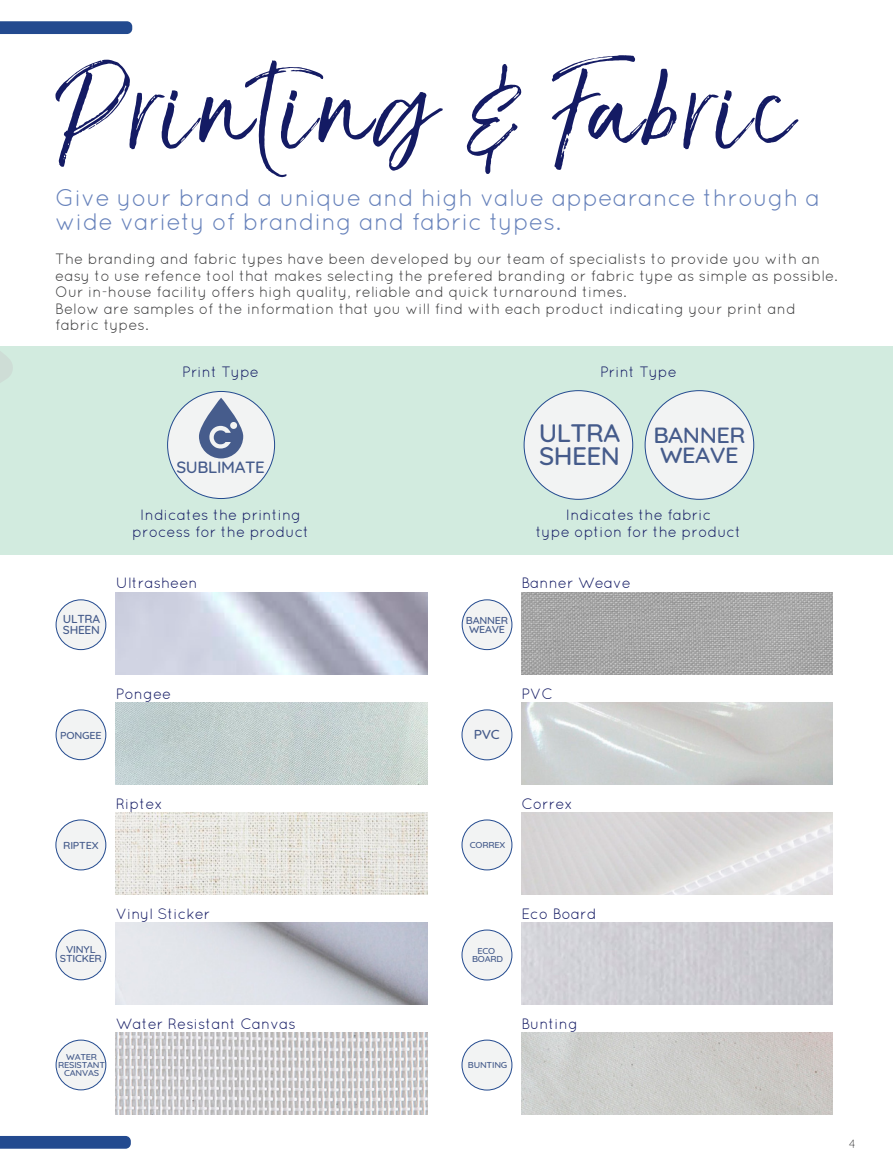
<style>
.page{position:relative;width:893px;height:1170px;background:#fff}
.page>*{position:absolute;margin:0;border:0;box-sizing:border-box;transform-origin:0 0}
.Heading_1{font:147.75px "The Braggest";letter-spacing:.04em;color:#141b64}
.t1{font:500 25.8px/22.8px "Quicksand";letter-spacing:-.02em;color:#455b8b}
.NEW_Barron_Heading1{font:24px/24px "Quicksand";color:#6782bb}
.t2{font:500 22.35px/19.8px "Quicksand";letter-spacing:-.02em;color:#455b8b;text-align:center;scale:1.05 1}
.t3{font:500 16.65px "Quicksand";letter-spacing:-.02em;color:#455b8b}
.NEW_Barron_Heading1-2{font:15px/16.5px "Quicksand";color:#3e3e3f}
.NEW_Barron_Heading1-3{font:15px "Quicksand";color:#141b64}
.t4{font:500 13.2px "Quicksand";color:#455b8b;scale:1.05 1}
.t5{font:300 12px "Quicksand";color:#3e3e3f}
.t6{font:500 11.85px/10.5px "Quicksand";letter-spacing:-.02em;color:#455b8b}
.t7{font:500 10.35px "Quicksand";letter-spacing:-.02em;color:#455b8b;scale:1.05 1}
.t8{font:500 10.2px/9.1px "Quicksand";letter-spacing:-.02em;color:#455b8b;text-align:center;scale:1.05 1}
.t9{font:500 8.7px/7.6px "Quicksand";letter-spacing:-.02em;color:#455b8b;text-align:center;scale:1.05 1}
</style>
<div class="page">
<svg style="left:1px;top:21px;width:131px;height:13px;background:#284e91"></svg>
<div style="left:1px;top:1136px;width:130px;height:12px;background:#234a8f"></div>
<div style="left:0;top:346px;width:893px;height:208px;background:#d2ebdf"></div>
<svg style="left:1px;top:352px;width:12px;height:30px"></svg>
<img style="left:0;top:0;width:1px;height:1169px">
<div style="left:56px;top:599px;width:50px;height:50px;background:#f2f3f3;border-radius:50%"></div>
<div style="left:56px;top:599px;width:50px;height:50px;border:1px solid #234a8f;border-radius:50%"></div>
<div style="left:56px;top:709px;width:50px;height:50px;background:#f2f3f3;border-radius:50%"></div>
<div style="left:56px;top:709px;width:50px;height:50px;border:1px solid #234a8f;border-radius:50%"></div>
<div style="left:56px;top:819px;width:50px;height:50px;background:#f2f3f3;border-radius:50%"></div>
<div style="left:56px;top:819px;width:50px;height:51px;border:1px solid #234a8f;border-radius:50%"></div>
<div style="left:56px;top:929px;width:50px;height:50px;background:#f2f3f3;border-radius:50%"></div>
<div style="left:56px;top:929px;width:50px;height:50px;border:1px solid #234a8f;border-radius:50%"></div>
<div style="left:56px;top:1039px;width:50px;height:50px;background:#f2f3f3;border-radius:50%"></div>
<div style="left:56px;top:1039px;width:50px;height:50px;border:1px solid #234a8f;border-radius:50%"></div>
<div style="left:462px;top:599px;width:50px;height:50px;background:#f2f3f3;border-radius:50%"></div>
<div style="left:462px;top:599px;width:50px;height:50px;border:1px solid #234a8f;border-radius:50%"></div>
<div style="left:462px;top:709px;width:50px;height:50px;background:#f2f3f3;border-radius:50%"></div>
<div style="left:462px;top:709px;width:50px;height:51px;border:1px solid #234a8f;border-radius:50%"></div>
<div style="left:462px;top:819px;width:50px;height:50px;background:#f2f3f3;border-radius:50%"></div>
<div style="left:462px;top:819px;width:50px;height:51px;border:1px solid #234a8f;border-radius:50%"></div>
<div style="left:462px;top:929px;width:50px;height:50px;background:#f2f3f3;border-radius:50%"></div>
<div style="left:462px;top:929px;width:50px;height:51px;border:1px solid #234a8f;border-radius:50%"></div>
<div style="left:462px;top:1039px;width:50px;height:50px;background:#f2f3f3;border-radius:50%"></div>
<div style="left:462px;top:1039px;width:50px;height:51px;border:1px solid #234a8f;border-radius:50%"></div>
<img style="left:116px;top:702px;width:311px;height:82px">
<img style="left:116px;top:812px;width:311px;height:82px">
<img style="left:116px;top:1032px;width:311px;height:82px">
<img style="left:521px;top:1032px;width:312px;height:82px">
<img style="left:521px;top:592px;width:312px;height:82px">
<img style="left:521px;top:702px;width:312px;height:82px">
<div style="left:168px;top:391px;width:107px;height:107px;background:#f2f3f3;border-radius:50%"></div>
<svg style="left:199px;top:397px;width:44px;height:61px"></svg>
<div style="left:524px;top:390px;width:109px;height:109px;background:#f2f3f3;border-radius:50%"></div>
<div style="left:645px;top:390px;width:109px;height:109px;background:#f2f3f3;border-radius:50%"></div>
<p class="Heading_1" style="left:55px;top:35px;width:739px">Printing &amp; Fabric</p>
<p class="NEW_Barron_Heading1" style="left:55px;top:186px;width:767px">Give your brand a unique and high value appearance through a wide variety of branding and fabric types.</p>
<p class="NEW_Barron_Heading1-2" style="left:55px;top:250px;width:784px">The branding and fabric types have been developed by our team of specialists to provide you with an easy to use refence tool that makes selecting the prefered branding or fabric type as simple as possible.<br>Our in-house facility offers high quality, reliable and quick turnaround times.</p>
<p class="NEW_Barron_Heading1-2" style="left:55px;top:300px;width:742px">Below are samples of the information that you will find with each product indicating your print and</p>
<p class="NEW_Barron_Heading1-2" style="left:55px;top:316px;width:95px">fabric types.</p>
<p class="NEW_Barron_Heading1-3" style="left:182px;top:363px;width:78px">Print Type</p>
<p class="NEW_Barron_Heading1-3" style="left:600px;top:363px;width:78px">Print Type</p>
<p class="t3" style="left:176px;top:454px;width:90px">SUBLIMATE</p>
<p class="t1" style="left:539px;top:419px;width:83px">ULTRA<br>SHEEN</p>
<h3 class="t2" style="left:653px;top:423px;width:89px">BANNER<br>WEAVE</h3>
<p class="NEW_Barron_Heading1-3" style="left:140px;top:506px;width:162px">Indicates the printing</p>
<p class="NEW_Barron_Heading1-3" style="left:132px;top:523px;width:179px">process for the product</p>
<p class="NEW_Barron_Heading1-3" style="left:566px;top:506px;width:147px">Indicates the fabric</p>
<p class="NEW_Barron_Heading1-3" style="left:536px;top:523px;width:207px">type option for the product</p>
<p class="NEW_Barron_Heading1-3" style="left:116px;top:574px;width:83px">Ultrasheen</p>
<p class="NEW_Barron_Heading1-3" style="left:521px;top:574px;width:111px">Banner Weave</p>
<p class="t6" style="left:63px;top:612px;width:39px">ULTRA<br>SHEEN</p>
<p class="t8" style="left:466px;top:614px;width:42px">BANNER<br>WEAVE</p>
<p class="NEW_Barron_Heading1-3" style="left:116px;top:684px;width:57px">Pongee</p>
<p class="NEW_Barron_Heading1-3" style="left:521px;top:684px;width:33px">PVC</p>
<p class="t8" style="left:60px;top:729px;width:41px">PONGEE</p>
<p class="t4" style="left:474px;top:723px;width:26px">PVC</p>
<p class="NEW_Barron_Heading1-3" style="left:116px;top:795px;width:49px">Riptex</p>
<p class="NEW_Barron_Heading1-3" style="left:521px;top:795px;width:53px">Correx</p>
<p class="t7" style="left:63px;top:836px;width:35px">RIPTEX</p>
<p class="t9" style="left:470px;top:840px;width:35px">CORREX</p>
<p class="NEW_Barron_Heading1-3" style="left:116px;top:905px;width:96px">Vinyl Sticker</p>
<p class="NEW_Barron_Heading1-3" style="left:521px;top:905px;width:77px">Eco Board</p>
<p class="t8" style="left:60px;top:944px;width:42px">VINYL<br>STICKER</p>
<p class="t9" style="left:472px;top:946px;width:31px">ECO<br>BOARD</p>
<p class="NEW_Barron_Heading1-3" style="left:116px;top:1015px;width:181px">Water Resistant Canvas</p>
<p class="NEW_Barron_Heading1-3" style="left:521px;top:1015px;width:58px">Bunting</p>
<p class="t9" style="left:58px;top:1052px;width:46px">WATER<br>RESISTANT<br>CANVAS</p>
<p class="t9" style="left:468px;top:1060px;width:39px">BUNTING</p>
<p class="t5" style="left:849px;top:1134px;width:8px">4</p>
</div>
